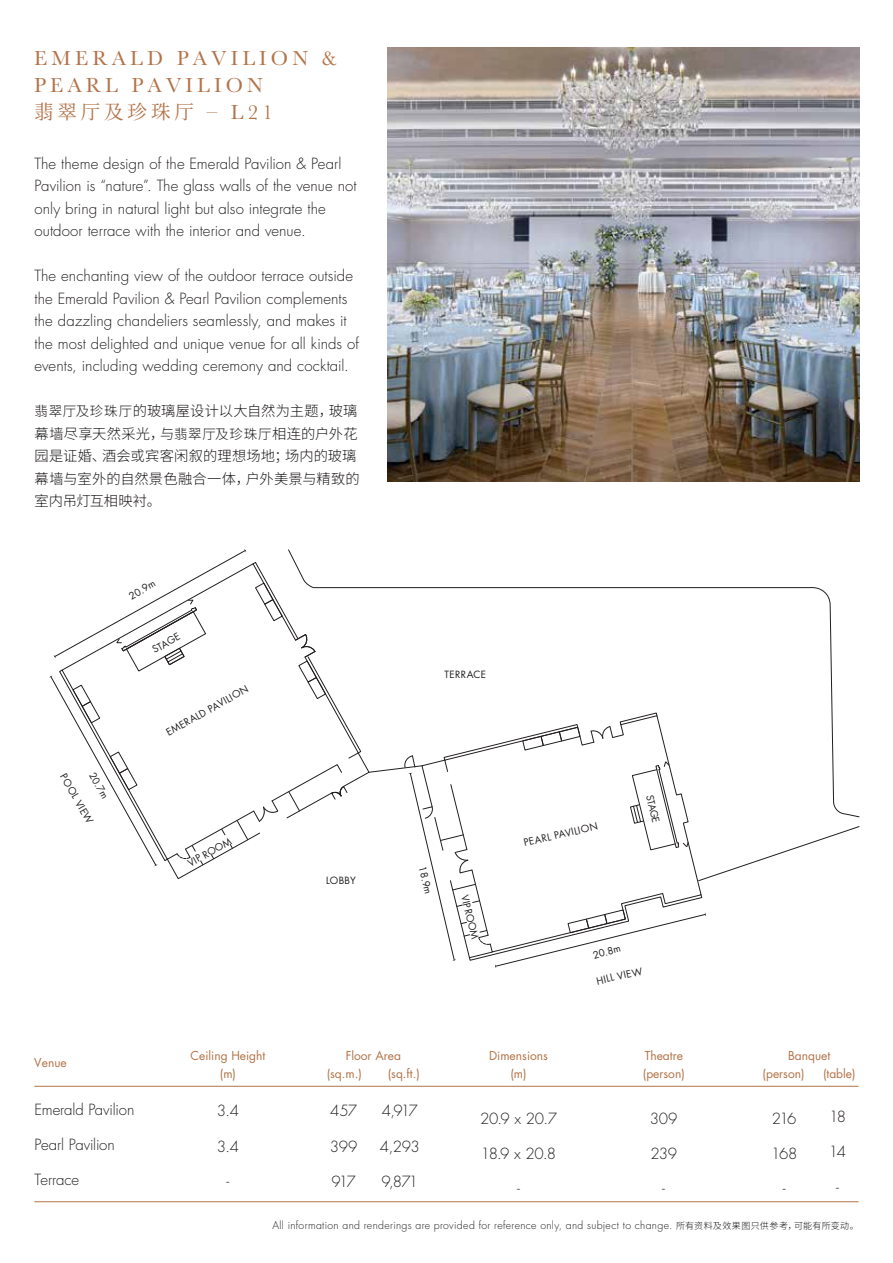
<style>
.page{position:relative;width:893px;height:1263px;background:#fff}
.page>*{position:absolute;margin:0;border:0;box-sizing:border-box;transform-origin:0 0}
.t1{font:21px/27px "Baskerville";letter-spacing:.2em;color:#b27349}
.t2{font:19.5px "Noto Serif SC";letter-spacing:.2em;color:#b27349}
.t3{font:300 15px/22.5px "Futura Std";color:#231f20}
.t4{font:100 14.25px/22.5px "Noto Sans SC";letter-spacing:.01em;color:#231f20}
.t5{font:12px/18.1px "Futura Std";color:#b37348}
.t6{font:300 10.5px "Futura Std";letter-spacing:.03em;color:#231f20}
.t7{font:9.75px "Futura Std";letter-spacing:.035em;color:#231f20}
.s1{font-family:"Baskerville";font-size:21px}
.s2{font-size:13.5px}
.s3{font-family:"Noto Sans SC";font-weight:100;font-size:9px}
</style>
<div class="page">
<img style="left:388px;top:48px;width:471px;height:433px">
<svg style="left:49px;top:549px;width:811px;height:419px"></svg>
<hr style="left:34px;top:1086px;width:825px;height:1px;background:#b27349">
<hr style="left:34px;top:1201px;width:825px;height:1px;background:#b27349">
<h1 class="t1" style="left:34px;top:45px;width:304px">EMERALD PAVILION &amp;<br>PEARL PAVILION</h1>
<h2 class="t2" style="left:34px;top:101px;width:240px">翡翠厅及珍珠厅 <span class="s1">– L21</span></h2>
<p class="t3" style="left:35px;top:153px;width:324px">The theme design of the Emerald Pavilion &amp; Pearl Pavilion is “nature”. The glass walls of the venue not only bring in natural light but also integrate the outdoor terrace with the interior and venue.</p>
<p class="t3" style="left:35px;top:265px;width:326px">The enchanting view of the outdoor terrace outside the Emerald Pavilion &amp; Pearl Pavilion complements the dazzling chandeliers seamlessly, and makes it the most delighted and unique venue for all kinds of events, including wedding ceremony and cocktail.</p>
<p class="t4" style="left:35px;top:400px;width:327px"><span class="s2">翡翠厅及珍珠厅</span>的玻璃屋设计以大自然为主题，玻璃幕墙尽享天然采光，与<span class="s2">翡翠厅及珍珠厅</span>相连的户外花园是证婚、酒会或宾客闲叙的理想场地；场内的玻璃幕墙与室外的自然景色融合一体，户外美景与精致的室内吊灯互相映衬。</p>
<p class="t7" style="left:127px;top:591px;width:30px;rotate:-29deg">20.9m</p>
<p class="t7" style="left:97px;top:770px;width:30px;rotate:60deg">20.7m</p>
<p class="t7" style="left:68px;top:771px;width:57px;rotate:60deg">POOL VIEW</p>
<p class="t7" style="left:150px;top:645px;width:31px;rotate:-29deg">STAGE</p>
<p class="t7" style="left:164px;top:727px;width:94px;rotate:-29deg">EMERALD PAVILION</p>
<p class="t7" style="left:186px;top:858px;width:49px;rotate:-29deg">VIP ROOM</p>
<p class="t7" style="left:326px;top:874px;width:31px">LOBBY</p>
<p class="t7" style="left:445px;top:668px;width:43px">TERRACE</p>
<p class="t7" style="left:428px;top:865px;width:30px;rotate:76deg">18.9m</p>
<p class="t7" style="left:471px;top:894px;width:46px;rotate:76deg">VIP ROOM</p>
<p class="t7" style="left:523px;top:837px;width:77px;rotate:-13deg">PEARL PAVILION</p>
<p class="t7" style="left:656px;top:794px;width:30px;rotate:76deg">STAGE</p>
<p class="t7" style="left:591px;top:949px;width:30px;rotate:-15deg">20.8m</p>
<p class="t7" style="left:595px;top:975px;width:48px;rotate:-13deg">HILL VIEW</p>
<p class="t5" style="left:191px;top:1046px;width:76px;text-align:center">Ceiling Height (m)</p>
<p class="t5" style="left:643px;top:1046px;width:43px">Theatre (person)</p>
<p class="t5" style="left:763px;top:1046px;width:69px;text-indent:25px">Banquet (person)</p>
<p class="t5" style="left:327px;top:1046px;width:76px;text-indent:19px">Floor Area (sq.m.)</p>
<p class="t5" style="left:34px;top:1053px;width:34px">Venue</p>
<p class="t5" style="left:489px;top:1046px;width:60px;text-align:center">Dimensions (m)</p>
<p class="t5" style="left:388px;top:1064px;width:34px">(sq.ft.)</p>
<p class="t5" style="left:823px;top:1064px;width:34px">(table)</p>
<p class="t3" style="left:35px;top:1098px;width:101px">Emerald Pavilion</p>
<p class="t3" style="left:35px;top:1134px;width:82px">Pearl Pavilion</p>
<p class="t3" style="left:35px;top:1169px;width:46px">Terrace</p>
<p class="t3" style="left:217px;top:1100px;width:24px">3.4</p>
<p class="t3" style="left:217px;top:1135px;width:24px">3.4</p>
<p class="t3" style="left:227px;top:1170px;width:4px">-</p>
<p class="t3" style="left:330px;top:1100px;width:28px">457</p>
<p class="t3" style="left:330px;top:1135px;width:29px">399</p>
<p class="t3" style="left:331px;top:1170px;width:26px">917</p>
<p class="t3" style="left:382px;top:1100px;width:38px">4,917</p>
<p class="t3" style="left:380px;top:1135px;width:41px">4,293</p>
<p class="t3" style="left:381px;top:1170px;width:38px">9,871</p>
<p class="t3" style="left:829px;top:1106px;width:19px">18</p>
<p class="t3" style="left:829px;top:1141px;width:19px">14</p>
<p class="t3" style="left:836px;top:1176px;width:4px">-</p>
<p class="t3" style="left:772px;top:1108px;width:26px">216</p>
<p class="t3" style="left:771px;top:1143px;width:28px">168</p>
<p class="t3" style="left:783px;top:1178px;width:4px">-</p>
<p class="t6" style="left:272px;top:1219px;width:588px">All information and renderings are provided for reference only, and subject to change. <span class="s3">所有资料及效果图只供参考，可能有所变动。</span></p>
<p class="t3" style="left:480px;top:1108px;width:78px">20.9 x 20.7</p>
<p class="t3" style="left:481px;top:1143px;width:77px">18.9 x 20.8</p>
<p class="t3" style="left:517px;top:1178px;width:4px">-</p>
<p class="t3" style="left:650px;top:1108px;width:29px">309</p>
<p class="t3" style="left:650px;top:1143px;width:28px">239</p>
<p class="t3" style="left:662px;top:1178px;width:4px">-</p>
</div>
